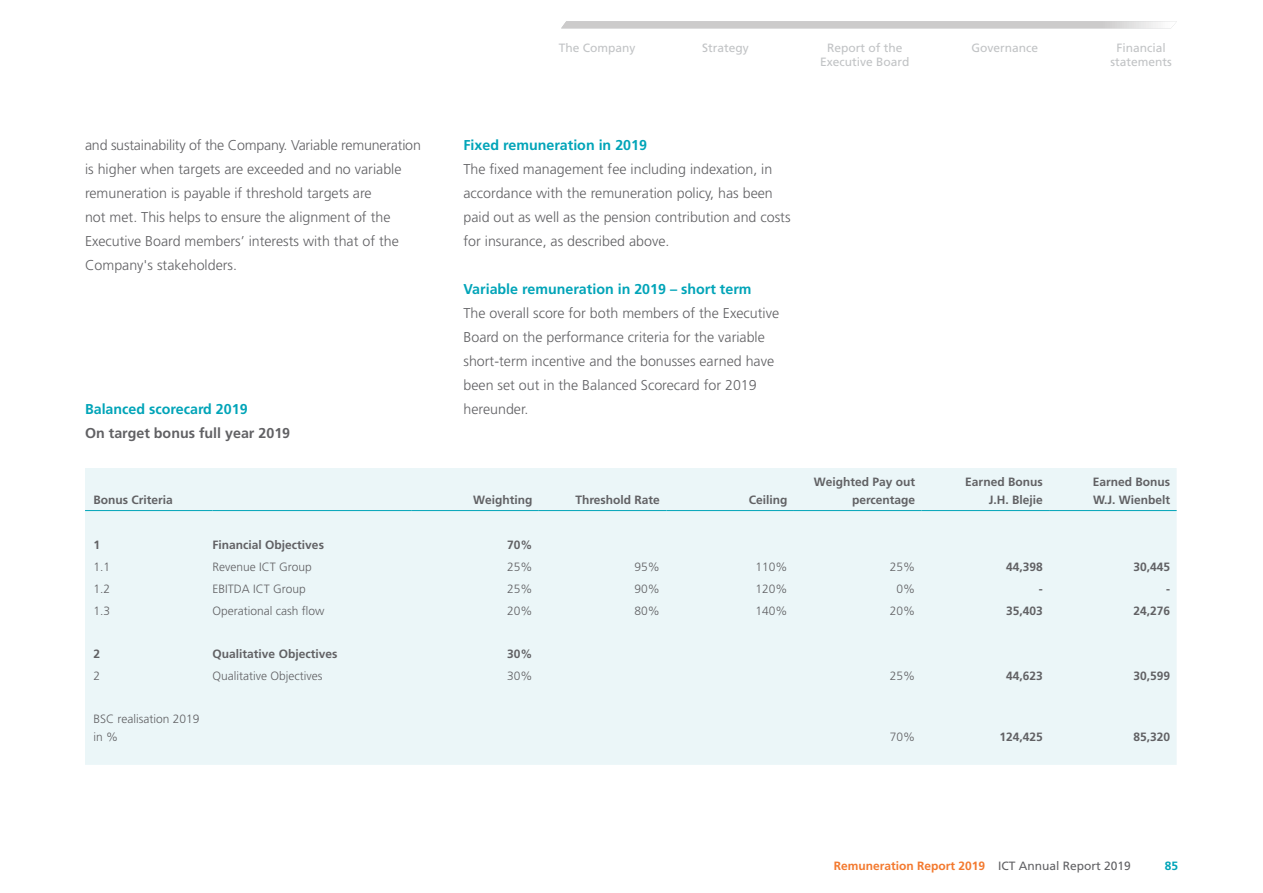
<style>
.page{position:relative;width:1263px;height:893px;background:#fff}
.page>*{position:absolute;margin:0;border:0;box-sizing:border-box;transform-origin:0 0}
.t1{font:300 14.25px/24px "Frutiger LT Std";color:#616164}
.t2{font:700 14.25px "Frutiger LT Std";color:#00a4b8}
.t3{font:700 14.25px "Frutiger LT Std";color:#616164}
.t4{font:700 12px/18px "Frutiger LT Std";color:#616164;text-align:right}
.t5{font:300 12px/18px "Frutiger LT Std";color:#616164}
.t6{font:12px/14.4px "Frutiger LT Std";color:#c1c3c5;text-align:center}
.t7{font:700 12px "Frutiger LT Std";color:#f3792e}
.t8{font:12px "Frutiger LT Std";color:#616164}
.t9{font:700 12px "Frutiger LT Std";color:#00a4b8}
</style>
<div class="page">
<svg style="left:561px;top:21px;width:616px;height:7px"></svg>
<div style="left:85px;top:468px;width:1092px;height:297px;background:#ebf6f8"></div>
<hr style="left:85px;top:510px;width:128px;height:1px;background:#00a4b8">
<hr style="left:213px;top:510px;width:198px;height:1px;background:#00a4b8">
<hr style="left:411px;top:510px;width:128px;height:1px;background:#00a4b8">
<hr style="left:539px;top:510px;width:127px;height:1px;background:#00a4b8">
<hr style="left:666px;top:510px;width:128px;height:1px;background:#00a4b8">
<hr style="left:794px;top:510px;width:127px;height:1px;background:#00a4b8">
<hr style="left:921px;top:510px;width:128px;height:1px;background:#00a4b8">
<hr style="left:1049px;top:510px;width:128px;height:1px;background:#00a4b8">
<p class="t1" style="left:85px;top:133px;width:337px">and sustainability of the Company. Variable remuneration is higher when targets are exceeded and no variable remuneration is payable if threshold targets are<br>not met. This helps to ensure the alignment of the Executive Board members’ interests with that of the Company's stakeholders.</p>
<p class="t2" style="left:85px;top:401px;width:164px">Balanced scorecard 2019</p>
<p class="t3" style="left:85px;top:425px;width:207px">On target bonus full year 2019</p>
<p class="t6" style="left:820px;top:40px;width:91px">Report of the<br>Executive Board</p>
<p class="t6" style="left:559px;top:40px;width:78px">The Company</p>
<p class="t6" style="left:702px;top:40px;width:48px">Strategy</p>
<p class="t6" style="left:971px;top:40px;width:68px">Governance</p>
<p class="t6" style="left:1110px;top:40px;width:63px">Financial statements</p>
<p class="t2" style="left:463px;top:137px;width:185px">Fixed remuneration in 2019</p>
<p class="t1" style="left:463px;top:157px;width:329px">The fixed management fee including indexation, in accordance with the remuneration policy, has been paid out as well as the pension contribution and costs for insurance, as described above.</p>
<p class="t2" style="left:463px;top:281px;width:290px">Variable remuneration in 2019 – short term</p>
<p class="t1" style="left:463px;top:301px;width:317px">The overall score for both members of the Executive Board on the performance criteria for the variable short-term incentive and the bonusses earned have been set out in the Balanced Scorecard for 2019 hereunder.</p>
<p class="t4" style="left:94px;top:491px;width:81px">Bonus Criteria</p>
<p class="t4" style="left:473px;top:491px;width:61px">Weighting</p>
<p class="t4" style="left:575px;top:491px;width:86px">Threshold Rate</p>
<p class="t4" style="left:749px;top:491px;width:40px">Ceiling</p>
<p class="t4" style="left:814px;top:473px;width:103px">Weighted Pay out percentage</p>
<p class="t4" style="left:965px;top:473px;width:79px">Earned Bonus<br>J.H. Blejie</p>
<p class="t4" style="left:1093px;top:473px;width:79px;text-align:left">Earned Bonus<br>W.J. Wienbelt</p>
<p class="t4" style="left:94px;top:536px;width:8px">1</p>
<p class="t4" style="left:213px;top:536px;width:113px">Financial Objectives</p>
<p class="t4" style="left:507px;top:536px;width:27px">70%</p>
<p class="t5" style="left:94px;top:558px;width:18px">1.1</p>
<p class="t5" style="left:213px;top:558px;width:101px">Revenue ICT Group</p>
<p class="t5" style="left:507px;top:558px;width:27px">25%</p>
<p class="t5" style="left:635px;top:558px;width:27px">95%</p>
<p class="t5" style="left:755px;top:558px;width:34px">110%</p>
<p class="t5" style="left:890px;top:558px;width:27px">25%</p>
<p class="t4" style="left:1006px;top:558px;width:38px">44,398</p>
<p class="t4" style="left:1133px;top:558px;width:38px">30,445</p>
<p class="t5" style="left:94px;top:580px;width:18px">1.2</p>
<p class="t5" style="left:213px;top:580px;width:95px">EBITDA ICT Group</p>
<p class="t5" style="left:507px;top:580px;width:27px">25%</p>
<p class="t5" style="left:635px;top:580px;width:27px">90%</p>
<p class="t5" style="left:755px;top:580px;width:34px">120%</p>
<p class="t5" style="left:896px;top:580px;width:20px">0%</p>
<p class="t4" style="left:1039px;top:580px;width:5px">-</p>
<p class="t4" style="left:1166px;top:580px;width:5px">-</p>
<p class="t5" style="left:94px;top:602px;width:18px">1.3</p>
<p class="t5" style="left:213px;top:602px;width:114px">Operational cash flow</p>
<p class="t5" style="left:507px;top:602px;width:27px">20%</p>
<p class="t5" style="left:635px;top:602px;width:27px">80%</p>
<p class="t5" style="left:755px;top:602px;width:34px">140%</p>
<p class="t5" style="left:890px;top:602px;width:27px">20%</p>
<p class="t4" style="left:1006px;top:602px;width:38px">35,403</p>
<p class="t4" style="left:1133px;top:602px;width:38px">24,276</p>
<p class="t4" style="left:94px;top:645px;width:8px">2</p>
<p class="t4" style="left:213px;top:645px;width:126px">Qualitative Objectives</p>
<p class="t4" style="left:507px;top:645px;width:27px">30%</p>
<p class="t5" style="left:94px;top:667px;width:8px">2</p>
<p class="t5" style="left:213px;top:667px;width:111px">Qualitative Objectives</p>
<p class="t5" style="left:507px;top:667px;width:27px">30%</p>
<p class="t5" style="left:890px;top:667px;width:27px">25%</p>
<p class="t4" style="left:1006px;top:667px;width:38px">44,623</p>
<p class="t4" style="left:1133px;top:667px;width:38px">30,599</p>
<p class="t5" style="left:94px;top:710px;width:107px">BSC realisation 2019 in %</p>
<p class="t5" style="left:890px;top:728px;width:27px">70%</p>
<p class="t4" style="left:999px;top:728px;width:45px">124,425</p>
<p class="t4" style="left:1133px;top:728px;width:38px">85,320</p>
<p class="t7" style="left:834px;top:859px;width:153px">Remuneration Report 2019</p>
<p class="t8" style="left:998px;top:859px;width:134px">ICT Annual Report 2019</p>
<p class="t9" style="left:1165px;top:859px;width:15px">85</p>
</div>
